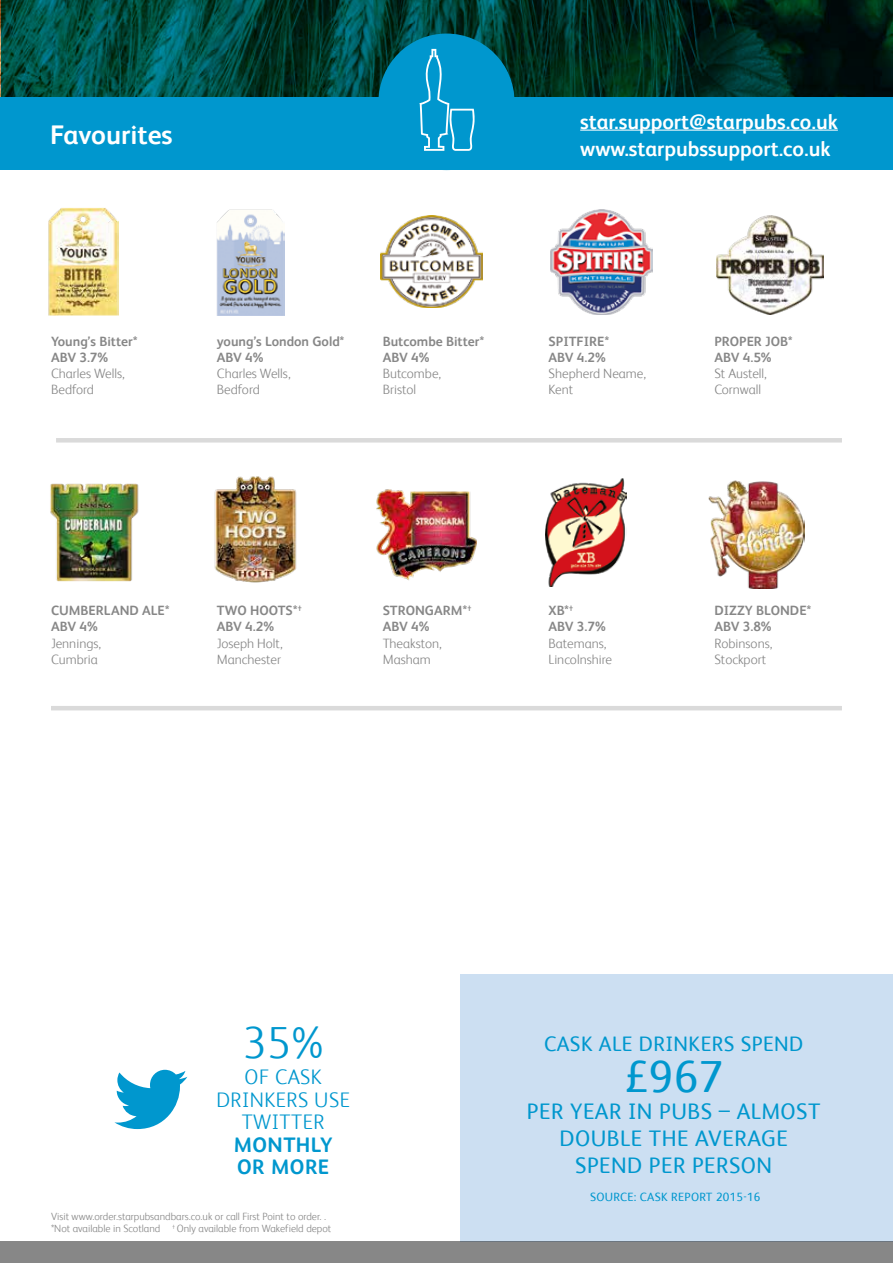
<style>
.page{position:relative;width:893px;height:1263px;background:#fff}
.page>*{position:absolute;margin:0;border:0;box-sizing:border-box;transform-origin:0 0}
.t1{font:45px "HEINEKEN Core";color:#0097ce}
.t2{font:300 45px "HEINEKEN Core";color:#0097ce}
.t3{font:700 27px "HEINEKEN Core";color:#fff}
.t4{font:22.5px/27px "HEINEKEN Core";letter-spacing:.02em;color:#0097ce;text-align:center}
.t5{font:700 21px/27px "HEINEKEN Core";color:#fff}
.t6{font:300 21px/22.5px "HEINEKEN Core";letter-spacing:.02em;color:#0097ce;text-align:center}
.t7{font:21px "HEINEKEN Core";letter-spacing:.02em;color:#0097ce}
.t8{font:700 21px/22.5px "HEINEKEN Core";letter-spacing:.02em;color:#0097ce}
.t9{font:300 13.5px/16.2px "HEINEKEN Core";color:#878787}
.t10{font:700 13.5px/16.2px "HEINEKEN Core";color:#878787}
.t11{font:12px "HEINEKEN Core";letter-spacing:.02em;color:#0097ce}
.t12{font:300 10.5px/12px "HEINEKEN Core";color:#878787}
</style>
<div class="page">
<img style="left:550px;top:209px;width:103px;height:105px">
<div style="left:460px;top:974px;width:433px;height:268px;background:#ccdff2"></div>
<svg style="left:1px;top:0;width:892px;height:98px"></svg>
<div style="left:0;top:1242px;width:893px;height:21px;background:#878787"></div>
<div style="left:0;top:98px;width:893px;height:72px;background:#0097ce"></div>
<hr style="left:580px;top:130px;width:258px;height:1px;background:#fff">
<div style="left:378px;top:34px;width:136px;height:136px;background:#0097ce;border-radius:50%"></div>
<svg style="left:419px;top:49px;width:56px;height:102px"></svg>
<img style="left:716px;top:216px;width:107px;height:99px">
<img style="left:50px;top:483px;width:89px;height:98px">
<img style="left:214px;top:476px;width:83px;height:107px">
<img style="left:376px;top:489px;width:101px;height:92px">
<img style="left:545px;top:478px;width:82px;height:109px">
<img style="left:709px;top:480px;width:96px;height:108px">
<img style="left:48px;top:207px;width:71px;height:109px">
<img style="left:216px;top:209px;width:69px;height:107px">
<img style="left:380px;top:215px;width:103px;height:93px">
<hr style="left:51px;top:706px;width:791px;height:4px;background:#dadada">
<hr style="left:56px;top:438px;width:786px;height:4px;background:#dadada">
<svg style="left:114px;top:1070px;width:73px;height:59px"></svg>
<h2 class="t3" style="left:50px;top:116px;width:124px">Favourites</h2>
<h3 class="t5" style="left:580px;top:107px;width:259px">star.support@starpubs.co.uk www.starpubssupport.co.uk</h3>
<p class="t10" style="left:51px;top:332px;width:88px">Young’s Bitter*<br>ABV 3.7%</p>
<p class="t9" style="left:51px;top:364px;width:75px">Charles Wells,<br>Bedford</p>
<p class="t10" style="left:217px;top:332px;width:129px">young’s London Gold*<br>ABV 4%</p>
<p class="t9" style="left:217px;top:364px;width:75px">Charles Wells,<br>Bedford</p>
<p class="t10" style="left:383px;top:332px;width:103px">Butcombe Bitter*<br>ABV 4%</p>
<p class="t9" style="left:383px;top:364px;width:60px">Butcombe,<br>Bristol</p>
<p class="t10" style="left:549px;top:332px;width:62px">SPITFIRE*<br>ABV 4.2%</p>
<p class="t9" style="left:549px;top:364px;width:99px">Shepherd Neame,<br>Kent</p>
<p class="t10" style="left:714px;top:332px;width:80px">PROPER JOB*<br>ABV 4.5%</p>
<p class="t9" style="left:714px;top:364px;width:54px">St Austell,<br>Cornwall</p>
<p class="t10" style="left:51px;top:602px;width:120px">CUMBERLAND ALE*<br>ABV 4%</p>
<p class="t9" style="left:51px;top:634px;width:52px">Jennings,<br>Cumbria</p>
<p class="t10" style="left:217px;top:602px;width:87px">TWO HOOTS*<sup>†<br></sup>ABV 4.2%</p>
<p class="t9" style="left:217px;top:634px;width:67px">Joseph Holt,<br>Manchester</p>
<p class="t10" style="left:383px;top:602px;width:90px">STRONGARM*<sup>†<br></sup>ABV 4%</p>
<p class="t9" style="left:383px;top:634px;width:61px">Theakston,<br>Masham</p>
<p class="t10" style="left:548px;top:602px;width:59px">XB*<sup>†<br></sup>ABV 3.7%</p>
<p class="t9" style="left:549px;top:634px;width:65px">Batemans,<br>Lincolnshire</p>
<p class="t10" style="left:714px;top:602px;width:99px">DIZZY BLONDE*<br>ABV 3.8%</p>
<p class="t9" style="left:714px;top:634px;width:59px">Robinsons,<br>Stockport</p>
<h1 class="t2" style="left:242px;top:1011px;width:83px">35%</h1>
<h3 class="t6" style="left:216px;top:1064px;width:135px">OF CASK<br>DRINKERS USE<br>TWITTER</h3>
<h3 class="t8" style="left:234px;top:1132px;width:100px">MONTHLY<br>OR MORE</h3>
<p class="t12" style="left:51px;top:1210px;width:282px">Visit www.order.starpubsandbars.co.uk or call First Point to order. . *Not available in Scotland <sup>†</sup> Only available from Wakefield depot</p>
<h3 class="t7" style="left:544px;top:1028px;width:261px">CASK ALE DRINKERS SPEND</h3>
<h1 class="t1" style="left:624px;top:1044px;width:100px">£967</h1>
<h3 class="t4" style="left:527px;top:1096px;width:295px">PER YEAR IN PUBS – ALMOST<br>DOUBLE THE AVERAGE<br>SPEND PER PERSON</h3>
<p class="t11" style="left:590px;top:1188px;width:172px">SOURCE: CASK REPORT 2015-16</p>
</div>
